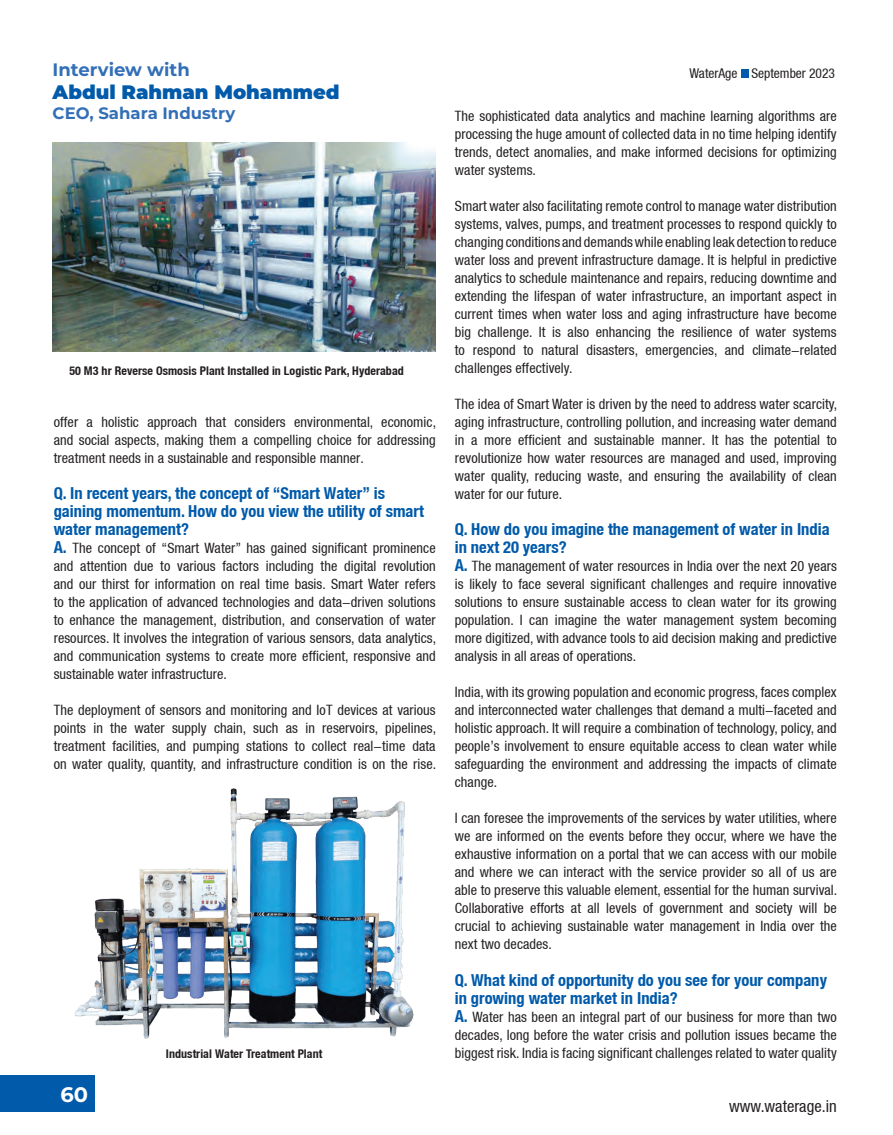
<style>
.page{position:relative;width:893px;height:1135px;background:#fff}
.page>*{position:absolute;margin:0;border:0;box-sizing:border-box;transform-origin:0 0}
.t1{font:700 21px "Montserrat";color:#fff}
.t2{font:900 19.5px "Montserrat";color:#015aaa}
.t3{font:700 18px "Montserrat";color:#326fb7}
.SUB_HEAD{font:700 condensed 16.5px/18px "Helvetica Neue LT";color:#015aaa}
.t4{font:700 16.5px "Montserrat";color:#326fb7}
.t5{font:condensed 16.5px "Helvetica Neue LT";color:#231f20}
.BODY_TEXT_NEW{font:condensed 14.25px/18px "Helvetica Neue LT";letter-spacing:.005em;color:#231f20;text-align:justify}
.t6{font:condensed 13.5px "Helvetica Neue LT";color:#231f20}
.t7{font:700 condensed 12px "Helvetica Neue LT";letter-spacing:.005em;color:#231f20}
.s1{font-weight:700;font-size:16.5px;color:#015aaa}
</style>
<div class="page">
<div style="left:741px;top:70px;width:7px;height:8px;background:#015aaa"></div>
<div style="left:0;top:1075px;width:95px;height:37px;background:#015aaa"></div>
<img style="left:53px;top:143px;width:383px;height:209px">
<img style="left:74px;top:788px;width:340px;height:250px">
<p class="t3" style="left:53px;top:56px;width:139px">Interview with</p>
<p class="t2" style="left:53px;top:77px;width:288px">Abdul Rahman Mohammed</p>
<p class="t4" style="left:53px;top:101px;width:184px">CEO, Sahara Industry</p>
<p class="t7" style="left:69px;top:363px;width:336px">50 M3 hr Reverse Osmosis Plant Installed in Logistic Park, Hyderabad</p>
<p class="BODY_TEXT_NEW" style="left:54px;top:413px;width:384px">offer a holistic approach that considers environmental, economic, and social aspects, making them a compelling choice for addressing treatment needs in a sustainable and responsible manner.</p>
<p class="SUB_HEAD" style="left:54px;top:484px;width:372px">Q. In recent years, the concept of “Smart Water” is gaining momentum. How do you view the utility of smart water management?</p>
<p class="BODY_TEXT_NEW" style="left:54px;top:539px;width:384px"><span class="s1">A.</span> The concept of “Smart Water” has gained significant prominence and attention due to various factors including the digital revolution and our thirst for information on real time basis. Smart Water refers to the application of advanced technologies and data-driven solutions to enhance the management, distribution, and conservation of water resources. It involves the integration of various sensors, data analytics, and communication systems to create more efficient, responsive and sustainable water infrastructure.</p>
<p class="BODY_TEXT_NEW" style="left:54px;top:701px;width:384px">The deployment of sensors and monitoring and IoT devices at various points in the water supply chain, such as in reservoirs, pipelines, treatment facilities, and pumping stations to collect real-time data on water quality, quantity, and infrastructure condition is on the rise.</p>
<h1 class="t1" style="left:60px;top:1080px;width:29px">60</h1>
<p class="t7" style="left:166px;top:1046px;width:158px">Industrial Water Treatment Plant</p>
<p class="t6" style="left:689px;top:66px;width:147px">WaterAge September 2023</p>
<p class="BODY_TEXT_NEW" style="left:455px;top:107px;width:383px">The sophisticated data analytics and machine learning algorithms are processing the huge amount of collected data in no time helping identify trends, detect anomalies, and make informed decisions for optimizing water systems.</p>
<p class="BODY_TEXT_NEW" style="left:455px;top:197px;width:383px">Smart water also facilitating remote control to manage water distribution systems, valves, pumps, and treatment processes to respond quickly to changing conditions and demands while enabling leak detection to reduce water loss and prevent infrastructure damage. It is helpful in predictive analytics to schedule maintenance and repairs, reducing downtime and extending the lifespan of water infrastructure, an important aspect in current times when water loss and aging infrastructure have become big challenge. It is also enhancing the resilience of water systems to respond to natural disasters, emergencies, and climate-related challenges effectively.</p>
<p class="BODY_TEXT_NEW" style="left:455px;top:395px;width:384px">The idea of Smart Water is driven by the need to address water scarcity, aging infrastructure, controlling pollution, and increasing water demand in a more efficient and sustainable manner. It has the potential to revolutionize how water resources are managed and used, improving water quality, reducing waste, and ensuring the availability of clean water for our future.</p>
<p class="SUB_HEAD" style="left:455px;top:520px;width:376px">Q. How do you imagine the management of water in India in next 20 years?</p>
<p class="BODY_TEXT_NEW" style="left:455px;top:557px;width:383px"><span class="s1">A.</span> The management of water resources in India over the next 20 years is likely to face several significant challenges and require innovative solutions to ensure sustainable access to clean water for its growing population. I can imagine the water management system becoming more digitized, with advance tools to aid decision making and predictive analysis in all areas of operations.</p>
<p class="BODY_TEXT_NEW" style="left:455px;top:683px;width:383px">India, with its growing population and economic progress, faces complex and interconnected water challenges that demand a multi-faceted and holistic approach. It will require a combination of technology, policy, and people’s involvement to ensure equitable access to clean water while safeguarding the environment and addressing the impacts of climate change.</p>
<p class="BODY_TEXT_NEW" style="left:455px;top:809px;width:384px">I can foresee the improvements of the services by water utilities, where we are informed on the events before they occur, where we have the exhaustive information on a portal that we can access with our mobile and where we can interact with the service provider so all of us are able to preserve this valuable element, essential for the human survival.<br>Collaborative efforts at all levels of government and society will be crucial to achieving sustainable water management in India over the next two decades.</p>
<p class="SUB_HEAD" style="left:455px;top:970px;width:374px">Q. What kind of opportunity do you see for your company in growing water market in India?</p>
<p class="BODY_TEXT_NEW" style="left:455px;top:1007px;width:383px"><span class="s1">A.</span> Water has been an integral part of our business for more than two decades, long before the water crisis and pollution issues became the biggest risk. India is facing significant challenges related to water quality</p>
<p class="t5" style="left:729px;top:1096px;width:109px">www.waterage.in</p>
</div>
